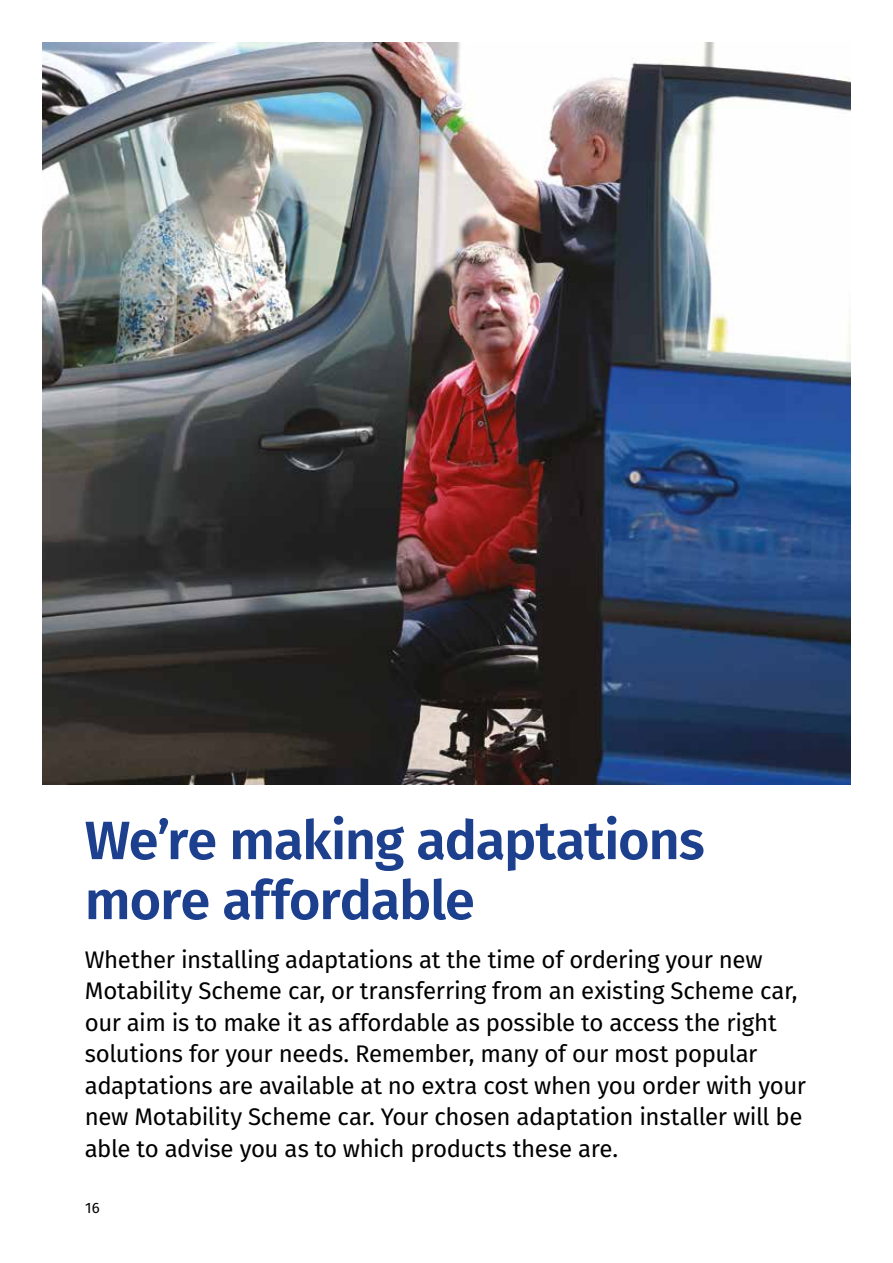
<style>
.page{position:relative;width:893px;height:1263px;background:#fff}
.page>*{position:absolute;margin:0;border:0;box-sizing:border-box;transform-origin:0 0}
.t1{font:600 54px/60px "Fira Sans";letter-spacing:-.02em;color:#1c3f8e}
.t2{font:24px/31.5px "Fira Sans";letter-spacing:-.02em;color:#000}
.t3{font:15px "Fira Sans";color:#000}
</style>
<div class="page">
<img style="left:43px;top:43px;width:807px;height:741px">
<h1 class="t1" style="left:85px;top:807px;width:621px">We’re making adaptations more affordable</h1>
<p class="t2" style="left:85px;top:943px;width:723px">Whether installing adaptations at the time of ordering your new Motability Scheme car, or transferring from an existing Scheme car, our aim is to make it as affordable as possible to access the right solutions for your needs. Remember, many of our most popular adaptations are available at no extra cost when you order with your new Motability Scheme car. Your chosen adaptation installer will be able to advise you as to which products these are.</p>
<p class="t3" style="left:85px;top:1196px;width:16px">16</p>
</div>
